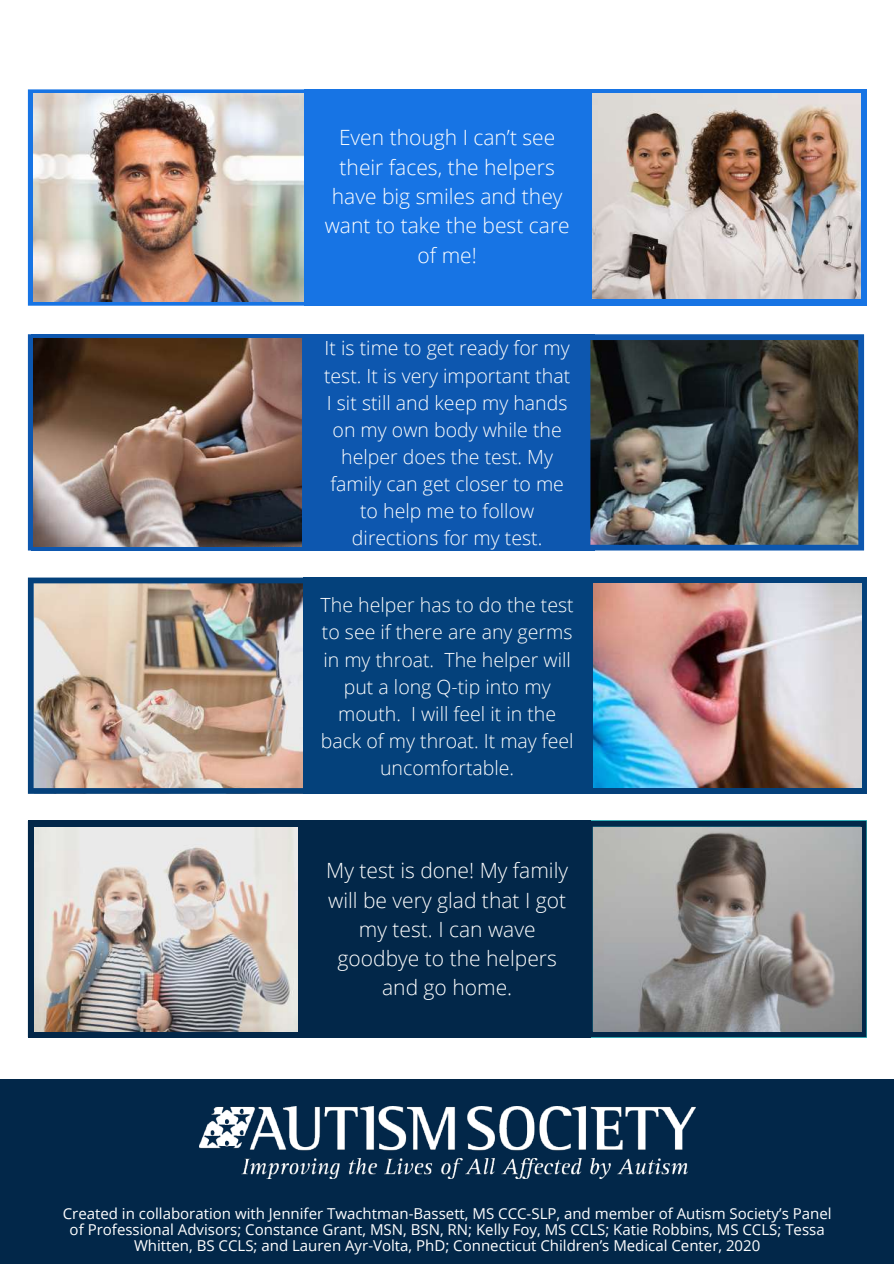
<style>
.page{position:relative;width:894px;height:1264px;background:#fff}
.page>*{position:absolute;margin:0;border:0;box-sizing:border-box;transform-origin:0 0}
.t1{font:300 21px/29.2px "Open Sans";color:#fff;text-align:center}
.t2{font:300 19.5px/27px "Open Sans";color:#fff;text-align:center}
.t3{font:15px/16px "Open Sans";color:#fff;text-align:center}
</style>
<div class="page">
<svg style="left:28px;top:89px;width:276px;height:217px;background:#2f81e4"></svg>
<img style="left:34px;top:93px;width:270px;height:209px">
<div style="left:304px;top:89px;width:562px;height:217px;background:#1774e4"></div>
<div style="left:31px;top:334px;width:563px;height:216px;background:#0d57af"></div>
<img style="left:28px;top:577px;width:275px;height:216px">
<div style="left:303px;top:577px;width:563px;height:216px;background:#04417b"></div>
<div style="left:28px;top:820px;width:562px;height:217px;background:#022749"></div>
<div style="left:0;top:1079px;width:893px;height:184px;background:#022749"></div>
<svg style="left:590px;top:820px;width:276px;height:217px;background:#123b58"></svg>
<img style="left:593px;top:827px;width:268px;height:204px">
<img style="left:590px;top:334px;width:273px;height:216px">
<img style="left:592px;top:93px;width:268px;height:205px">
<svg style="left:28px;top:334px;width:274px;height:216px"></svg>
<img style="left:34px;top:338px;width:268px;height:208px">
<img style="left:593px;top:584px;width:268px;height:203px">
<img style="left:34px;top:827px;width:263px;height:204px">
<img style="left:199px;top:1106px;width:496px;height:72px">
<p class="t1" style="left:324px;top:123px;width:246px">Even though I can’t see their faces, the helpers have big smiles and they want to take the best care of me!</p>
<p class="t2" style="left:324px;top:334px;width:248px">It is time to get ready for my test. It is very important that<br>I sit still and keep my hands on my own body while the helper does the test. My family can get closer to me to help me to follow directions for my test.</p>
<p class="t2" style="left:320px;top:591px;width:254px">The helper has to do the test to see if there are any germs in my throat. The helper will put a long Q-tip into my mouth. I will feel it in the back of my throat. It may feel uncomfortable.</p>
<p class="t1" style="left:326px;top:855px;width:243px">My test is done! My family will be very glad that I got my test. I can wave goodbye to the helpers and go home.</p>
<p class="t3" style="left:63px;top:1205px;width:770px">Created in collaboration with Jennifer Twachtman-Bassett, MS CCC-SLP, and member of Autism Society’s Panel of Professional Advisors; Constance Grant, MSN, BSN, RN; Kelly Foy, MS CCLS; Katie Robbins, MS CCLS; Tessa<br>Whitten, BS CCLS; and Lauren Ayr-Volta, PhD; Connecticut Children’s Medical Center, 2020</p>
</div>
